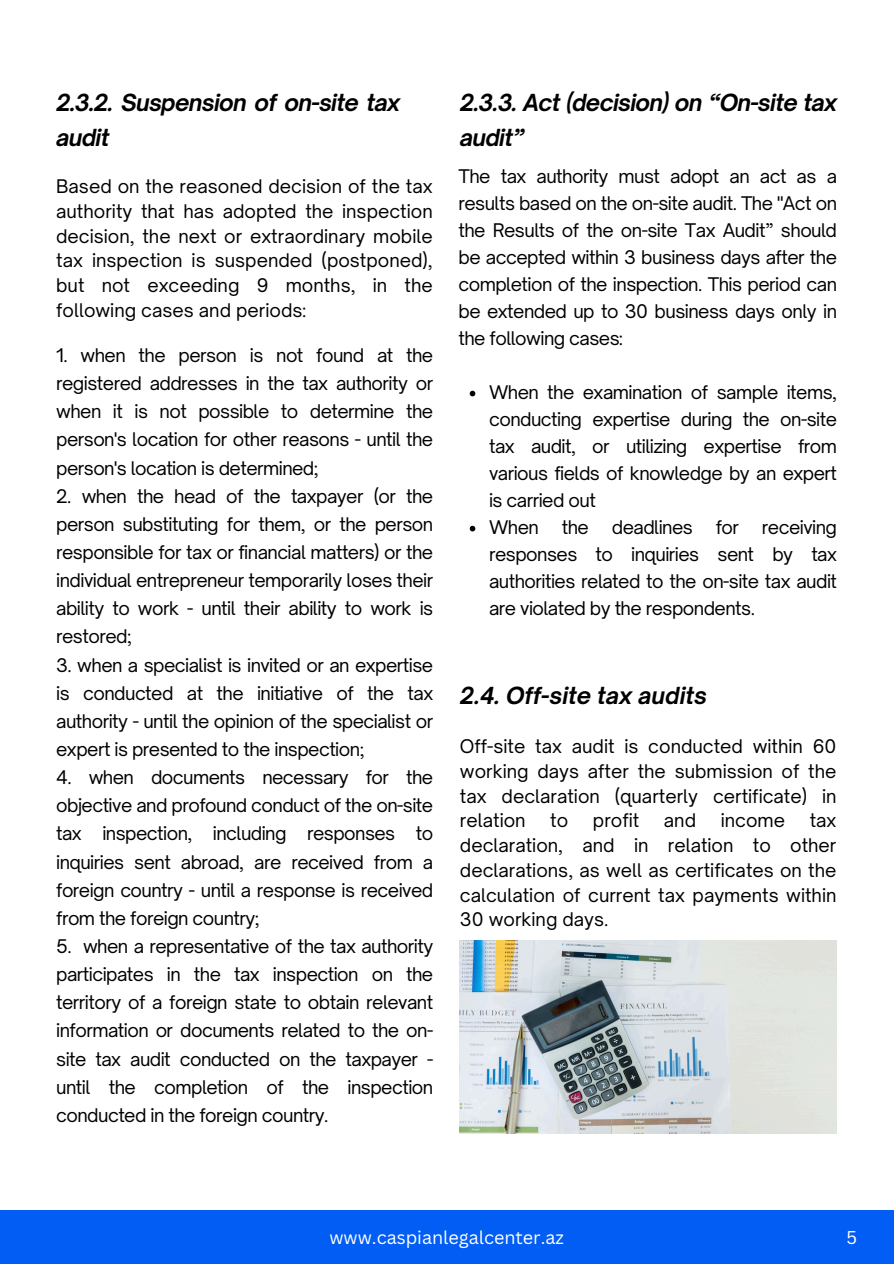
<style>
.page{position:relative;width:894px;height:1264px;background:#fff}
.page>*{position:absolute;margin:0;border:0;box-sizing:border-box;transform-origin:0 0}
.t1{font:italic 700 22.5px/34.8px "Open Sauce One";letter-spacing:-.03em;color:#000}
.t2{font:italic 700 22.5px "Open Sauce One";color:#000}
.t3{font:18px/28.2px "Open Sauce One";letter-spacing:-.03em;color:#000;text-align:justify}
.t4{font:18px "Canva Sans";color:#fff}
</style>
<div class="page">
<div style="left:0;top:1209px;width:893px;height:54px;background:#015df4"></div>
<svg style="left:469px;top:391px;width:6px;height:5px"></svg>
<svg style="left:469px;top:526px;width:6px;height:5px"></svg>
<img style="left:460px;top:940px;width:375px;height:193px">
<h1 class="t1" style="left:56px;top:85px;width:345px">2.3.2. Suspension of on-site tax audit</h1>
<p class="t3" style="left:56px;top:174px;width:378px;line-height:24.8px">Based on the reasoned decision of the tax authority that has adopted the inspection decision, the next or extraordinary mobile tax inspection is suspended (postponed), but not exceeding 9 months, in the following cases and periods:</p>
<p class="t3" style="left:56px;top:341px;width:378px">1. when the person is not found at the registered addresses in the tax authority or when it is not possible to determine the person's location for other reasons - until the person's location is determined;</p>
<p class="t3" style="left:56px;top:482px;width:378px">2. when the head of the taxpayer (or the person substituting for them, or the person responsible for tax or financial matters) or the individual entrepreneur temporarily loses their ability to work - until their ability to work is restored;</p>
<p class="t3" style="left:56px;top:650px;width:378px">3. when a specialist is invited or an expertise is conducted at the initiative of the tax authority - until the opinion of the specialist or expert is presented to the inspection;</p>
<p class="t3" style="left:56px;top:763px;width:378px">4. when documents necessary for the objective and profound conduct of the on-site tax inspection, including responses to inquiries sent abroad, are received from a foreign country - until a response is received from the foreign country;</p>
<p class="t3" style="left:56px;top:932px;width:378px">5. when a representative of the tax authority participates in the tax inspection on the territory of a foreign state to obtain relevant information or documents related to the on&shy;site tax audit conducted on the taxpayer - until the completion of the inspection conducted in the foreign country.</p>
<p class="t1" style="left:460px;top:85px;width:378px">2.3.3. Act (decision) on “On-site tax audit”</p>
<h1 class="t3" style="left:458px;top:162px;width:380px;line-height:27px">The tax authority must adopt an act as a results based on the on-site audit. The "Act on the Results of the on-site Tax Audit” should be accepted within 3 business days after the completion of the inspection. This period can be extended up to 30 business days only in the following cases:</h1>
<p class="t3" style="left:489px;top:378px;width:349px;line-height:27px">When the examination of sample items, conducting expertise during the on-site tax audit, or utilizing expertise from various fields of knowledge by an expert is carried out</p>
<p class="t3" style="left:489px;top:512px;width:51px">When</p>
<p class="t3" style="left:561px;top:512px;width:29px">the</p>
<p class="t3" style="left:611px;top:512px;width:82px">deadlines</p>
<p class="t3" style="left:715px;top:512px;width:25px">for</p>
<p class="t3" style="left:489px;top:513px;width:349px;line-height:27px;text-indent:273px">receiving responses to inquiries sent by tax authorities related to the on-site tax audit are violated by the respondents.</p>
<p class="t2" style="left:460px;top:681px;width:249px">2.4. Off-site tax audits</p>
<p class="t3" style="left:460px;top:733px;width:378px;line-height:24.8px">Off-site tax audit is conducted within 60 working days after the submission of the tax declaration (quarterly certificate) in relation</p>
<p class="t3" style="left:550px;top:806px;width:20px">to</p>
<p class="t3" style="left:592px;top:806px;width:48px">profit</p>
<p class="t3" style="left:663px;top:806px;width:34px">and</p>
<p class="t3" style="left:720px;top:806px;width:66px">income</p>
<p class="t3" style="left:460px;top:808px;width:378px;line-height:24.8px;text-indent:349px">tax declaration, and in relation to other declarations, as well as certificates on the calculation of current tax payments within 30 working days.</p>
<p class="t4" style="left:329px;top:1224px;width:236px">www.caspianlegalcenter.az</p>
<h1 class="t4" style="left:846px;top:1224px;width:12px">5</h1>
</div>
